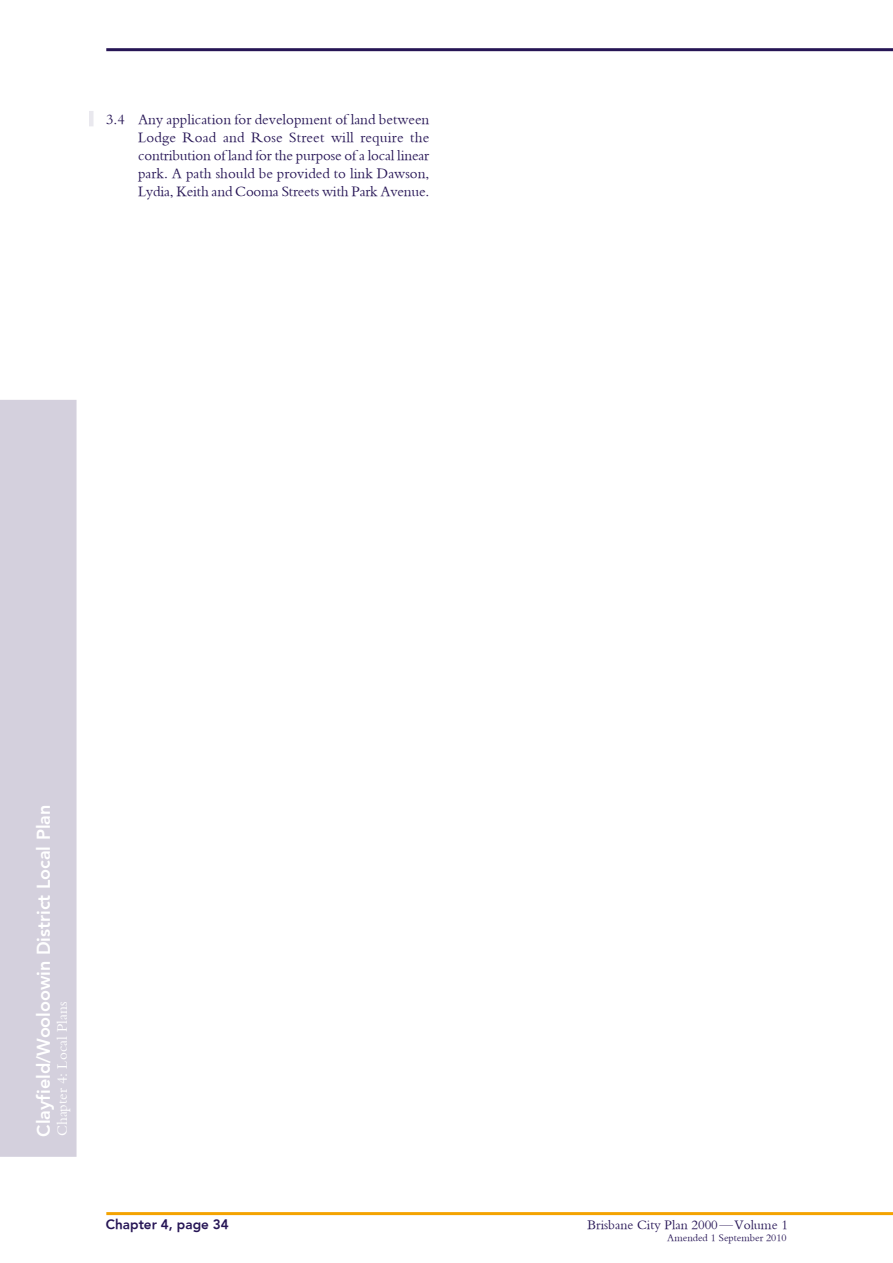
<style>
.page{position:relative;width:893px;height:1263px;background:#fff}
.page>*{position:absolute;margin:0;border:0;box-sizing:border-box;transform-origin:0 0}
.t1{font:800 18px "H Avenir";color:#fff}
.t2{font:15px/18px "Bembo";letter-spacing:-.01em;color:#261555;text-align:justify}
.t3{font:15px "Bembo";color:#fff}
.t4{font:13.5px "Bembo";color:#261555}
.t5{font:800 13.5px "H Avenir";color:#261555}
.t6{font:10.5px "Bembo";color:#261555}
</style>
<div class="page">
<hr style="left:106px;top:48px;width:787px;height:3px;background:#261555">
<div style="left:0;top:400px;width:77px;height:757px;background:#d4d0dd"></div>
<hr style="left:106px;top:1212px;width:787px;height:3px;background:#f4a300">
<div style="left:89px;top:111px;width:5px;height:15px;background:#e9e8ee"></div>
<p class="t2" style="left:138px;top:110px;width:293px;text-indent:-32px">3.4 Any application for development of land between Lodge Road and Rose Street will require the contribution of land for the purpose of a local linear park. A path should be provided to link Dawson, Lydia, Keith and Cooma Streets with Park Avenue.</p>
<p class="t1" style="left:33px;top:1136px;width:333px;rotate:-90deg">Clayfield/Wooloowin District Local Plan</p>
<p class="t3" style="left:53px;top:1136px;width:136px;rotate:-90deg">Chapter 4: Local Plans</p>
<p class="t5" style="left:106px;top:1216px;width:124px">Chapter 4, page 34</p>
<p class="t4" style="left:588px;top:1217px;width:202px">Brisbane City Plan 2000—Volume 1</p>
<p class="t6" style="left:667px;top:1231px;width:121px">Amended 1 September 2010</p>
</div>
